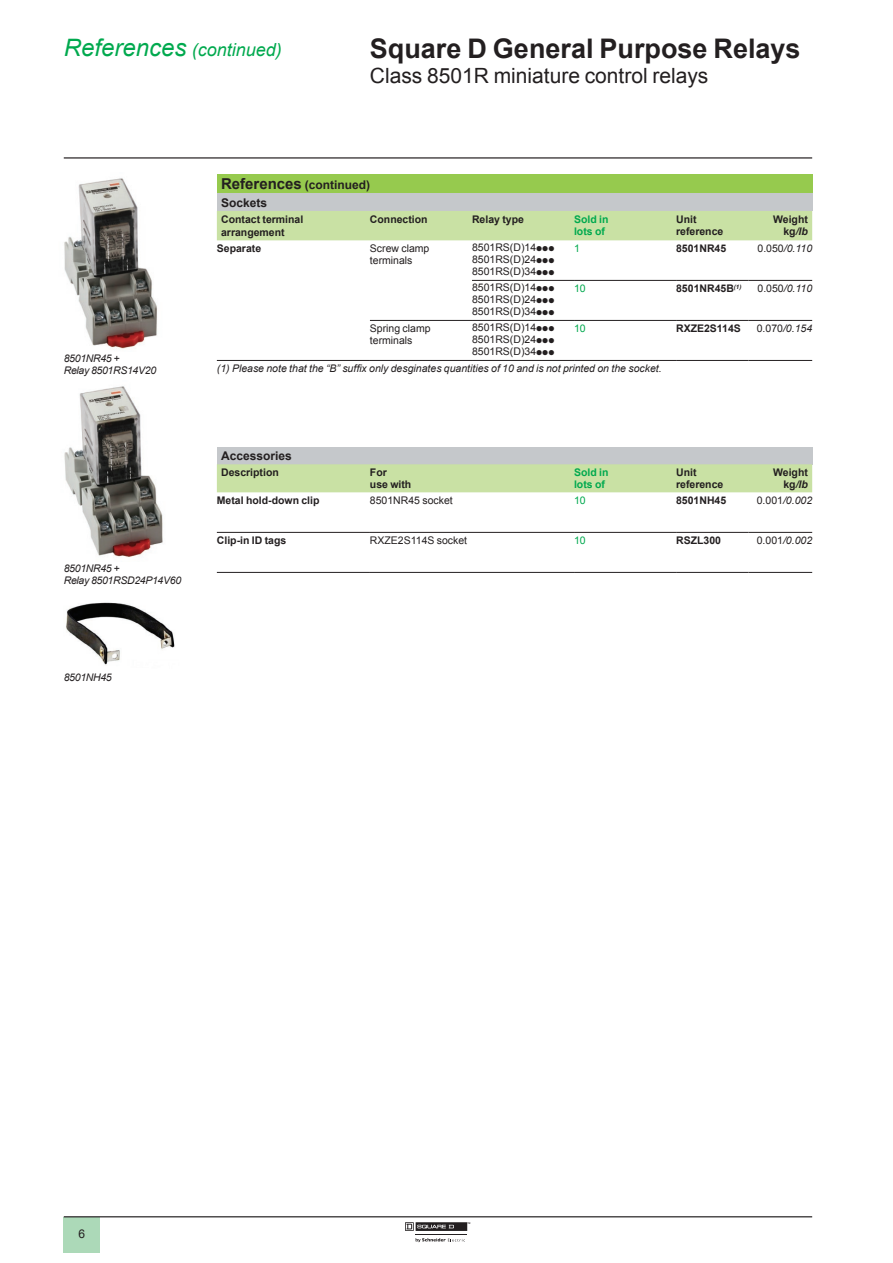
<style>
.page{position:relative;width:893px;height:1263px;background:#fff}
.page>*{position:absolute;margin:0;border:0;box-sizing:border-box;transform-origin:0 0}
.t1{font:700 27px "Arial";color:#231f20}
.t2{font:21px "Arial";color:#231f20}
.t3{font:italic 18px "Arial";color:#00a94e}
.t4{font:700 12px/17.4px "Arial";color:#231f20}
.t5{font:12px "Arial";color:#231f20}
.t6{font:700 10.5px/12px "Arial";color:#231f20}
.t7{font:10.5px/12px "Arial";color:#231f20;text-align:justify}
.t8{font:italic 10.5px "Arial";color:#231f20}
.t9{font:italic 10.5px/12px "Arial";letter-spacing:-.03em;color:#231f20}
.t10{font:700 10.5px/12px "Arial";color:#00a94e}
.t11{font:10.5px "Arial";color:#00a94e}
.t12{font:700 3.6px "Arial";color:#231f20}
.s1{font-size:24px}
.s2{font-size:15px}
.s3{font-style:italic}
.s4{font-family:"Graph Schneider"}
.s5{font-style:normal}
</style>
<div class="page">
<div style="left:64px;top:1217px;width:36px;height:36px;background:#acd9b8"></div>
<hr style="left:64px;top:1216px;width:748px;height:1px;background:#231f20">
<hr style="left:64px;top:157px;width:748px;height:2px;background:#231f20">
<svg style="left:416px;top:1238px;width:49px;height:4px"></svg>
<hr style="left:416px;top:1234px;width:51px;height:1px;background:#231f20">
<svg style="left:405px;top:1222px;width:62px;height:9px"></svg>
<div style="left:217px;top:174px;width:595px;height:20px;background:#96ca4e"></div>
<div style="left:217px;top:194px;width:595px;height:17px;background:#c5c8cb"></div>
<div style="left:217px;top:211px;width:595px;height:29px;background:#c9e1a4"></div>
<hr style="left:748px;top:280px;width:64px;height:1px;background:#231f20">
<hr style="left:748px;top:320px;width:64px;height:1px;background:#231f20">
<hr style="left:676px;top:320px;width:72px;height:1px;background:#231f20">
<hr style="left:472px;top:320px;width:102px;height:1px;background:#231f20">
<hr style="left:676px;top:280px;width:72px;height:1px;background:#231f20">
<hr style="left:472px;top:280px;width:102px;height:1px;background:#231f20">
<hr style="left:574px;top:280px;width:102px;height:1px;background:#231f20">
<hr style="left:574px;top:360px;width:102px;height:1px;background:#231f20">
<hr style="left:574px;top:320px;width:102px;height:1px;background:#231f20">
<hr style="left:676px;top:360px;width:72px;height:1px;background:#231f20">
<hr style="left:748px;top:360px;width:64px;height:1px;background:#231f20">
<hr style="left:472px;top:360px;width:102px;height:1px;background:#231f20">
<hr style="left:217px;top:360px;width:153px;height:1px;background:#231f20">
<hr style="left:370px;top:320px;width:102px;height:1px;background:#231f20">
<hr style="left:370px;top:360px;width:102px;height:1px;background:#231f20">
<div style="left:217px;top:447px;width:595px;height:17px;background:#c5c8cb"></div>
<div style="left:217px;top:464px;width:595px;height:28px;background:#c9e1a4"></div>
<hr style="left:748px;top:532px;width:64px;height:1px;background:#231f20">
<hr style="left:748px;top:572px;width:64px;height:1px;background:#231f20">
<hr style="left:676px;top:572px;width:72px;height:1px;background:#231f20">
<hr style="left:574px;top:572px;width:102px;height:1px;background:#231f20">
<hr style="left:370px;top:572px;width:204px;height:1px;background:#231f20">
<hr style="left:217px;top:572px;width:153px;height:1px;background:#231f20">
<hr style="left:676px;top:532px;width:72px;height:1px;background:#231f20">
<hr style="left:574px;top:532px;width:102px;height:1px;background:#231f20">
<hr style="left:370px;top:532px;width:204px;height:1px;background:#231f20">
<hr style="left:217px;top:532px;width:153px;height:1px;background:#231f20">
<img style="left:64px;top:178px;width:93px;height:171px">
<img style="left:64px;top:386px;width:99px;height:171px">
<img style="left:66px;top:602px;width:109px;height:63px">
<h3 class="t3" style="left:64px;top:38px;width:220px"><span class="s1">References</span> (continued)</h3>
<h1 class="t1" style="left:370px;top:31px;width:432px">Square D General Purpose Relays</h1>
<h2 class="t2" style="left:370px;top:62px;width:340px">Class 8501R miniature control relays</h2>
<p class="t9" style="left:64px;top:353px;width:94px">8501NR45 +<br>Relay 8501RS14V20</p>
<p class="t9" style="left:64px;top:563px;width:119px">8501NR45 +<br>Relay 8501RSD24P14V60</p>
<p class="t9" style="left:64px;top:671px;width:49px">8501NH45</p>
<p class="t4" style="left:221px;top:177px;width:150px"><span class="s2">References</span> (continued)<br>Sockets</p>
<p class="t6" style="left:221px;top:213px;width:84px;line-height:13.4px">Contact terminal arrangement</p>
<p class="t6" style="left:370px;top:213px;width:59px">Connection</p>
<p class="t6" style="left:472px;top:213px;width:53px">Relay type</p>
<p class="t10" style="left:574px;top:213px;width:36px">Sold in lots of</p>
<p class="t6" style="left:676px;top:213px;width:49px">Unit reference</p>
<p class="t6" style="left:773px;top:213px;width:36px;text-align:right">Weight kg<span class="s3">/lb</span></p>
<p class="t6" style="left:217px;top:243px;width:46px">Separate</p>
<p class="t7" style="left:370px;top:243px;width:61px">Screw clamp terminals</p>
<p class="t7" style="left:472px;top:242px;width:84px">8501RS(D)14<span class="s4">ppp </span>8501RS(D)24<span class="s4">ppp </span>8501RS(D)34<span class="s4">ppp</span></p>
<p class="t11" style="left:574px;top:242px;width:7px">1</p>
<p class="t6" style="left:676px;top:243px;width:52px">8501NR45</p>
<p class="t8" style="left:757px;top:242px;width:56px"><span class="s5">0.050</span>/0.110</p>
<p class="t7" style="left:472px;top:282px;width:84px">8501RS(D)14<span class="s4">ppp </span>8501RS(D)24<span class="s4">ppp </span>8501RS(D)34<span class="s4">ppp</span></p>
<p class="t11" style="left:574px;top:282px;width:13px">10</p>
<p class="t6" style="left:676px;top:283px;width:67px">8501NR45B<sup>(1)</sup></p>
<p class="t8" style="left:757px;top:282px;width:56px"><span class="s5">0.050</span>/0.110</p>
<p class="t7" style="left:370px;top:323px;width:62px">Spring clamp terminals</p>
<p class="t7" style="left:472px;top:322px;width:84px">8501RS(D)14<span class="s4">ppp </span>8501RS(D)24<span class="s4">ppp </span>8501RS(D)34<span class="s4">ppp</span></p>
<p class="t11" style="left:574px;top:322px;width:13px">10</p>
<p class="t6" style="left:676px;top:323px;width:66px">RXZE2S114S</p>
<p class="t8" style="left:757px;top:322px;width:57px"><span class="s5">0.070</span>/0.154</p>
<p class="t8" style="left:217px;top:362px;width:446px">(1) Please note that the “B” suffix only desginates quantities of 10 and is not printed on the socket.</p>
<p class="t4" style="left:221px;top:448px;width:72px">Accessories</p>
<p class="t6" style="left:221px;top:467px;width:59px">Description</p>
<p class="t6" style="left:370px;top:467px;width:43px">For<br>use with</p>
<p class="t10" style="left:574px;top:467px;width:36px">Sold in lots of</p>
<p class="t6" style="left:676px;top:467px;width:49px">Unit reference</p>
<p class="t6" style="left:773px;top:467px;width:36px;text-align:right">Weight kg<span class="s3">/lb</span></p>
<p class="t6" style="left:217px;top:495px;width:104px">Metal hold-down clip</p>
<p class="t7" style="left:370px;top:494px;width:84px">8501NR45 socket</p>
<p class="t11" style="left:574px;top:494px;width:13px">10</p>
<p class="t6" style="left:676px;top:495px;width:52px">8501NH45</p>
<p class="t8" style="left:757px;top:494px;width:57px"><span class="s5">0.001</span>/0.002</p>
<p class="t6" style="left:217px;top:535px;width:71px">Clip-in ID tags</p>
<p class="t7" style="left:370px;top:535px;width:99px">RXZE2S114S socket</p>
<p class="t11" style="left:574px;top:534px;width:13px">10</p>
<p class="t6" style="left:676px;top:535px;width:46px">RSZL300</p>
<p class="t8" style="left:757px;top:534px;width:57px"><span class="s5">0.001</span>/0.002</p>
<p class="t5" style="left:79px;top:1225px;width:8px">6</p>
<p class="t12" style="left:467px;top:1221px;width:5px">™</p>
</div>
